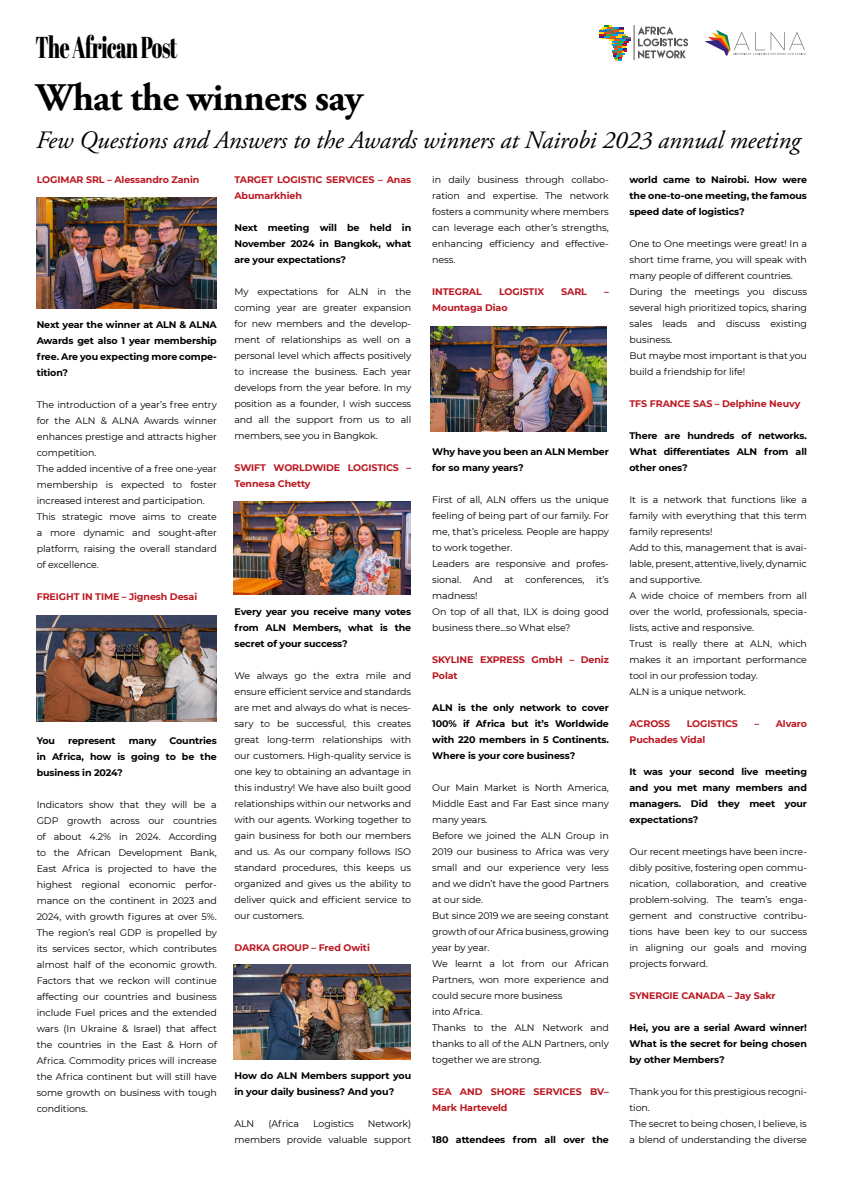
<style>
.page{position:relative;width:842px;height:1191px;background:#fff}
.page>*{position:absolute;margin:0;border:0;box-sizing:border-box;transform-origin:0 0}
.t1{font:700 39px "Adobe Garamond Pro";letter-spacing:-.02em;color:#000}
.t2{font:30.2px "Abril Fatface";letter-spacing:-.025em;color:#000;scale:.64 1}
.t3{font:italic 25px "Adobe Garamond Pro";letter-spacing:-.005em;color:#000}
.t4{font:9.5px/16px "Montserrat";letter-spacing:-.01em;color:#000}
.t5{font:700 9.5px/16px "Montserrat";letter-spacing:-.01em;color:#000;text-align:justify}
.t6{font:700 9.5px/16px "Montserrat";letter-spacing:-.01em;color:#bb1822}
</style>
<div class="page">
<svg style="left:638px;top:27px;width:50px;height:31px"></svg>
<svg style="left:599px;top:25px;width:32px;height:35px"></svg>
<hr style="left:634px;top:25px;width:1px;height:35px;background:#575756">
<svg style="left:704px;top:30px;width:102px;height:26px"></svg>
<img style="left:36px;top:197px;width:181px;height:111px">
<img style="left:36px;top:615px;width:181px;height:107px">
<img style="left:234px;top:501px;width:177px;height:93px">
<img style="left:234px;top:964px;width:176px;height:95px">
<img style="left:430px;top:327px;width:177px;height:105px">
<h2 class="t2" style="left:35px;top:26px;width:223px">The African Post</h2>
<h1 class="t1" style="left:36px;top:75px;width:329px">What the winners say</h1>
<h3 class="t3" style="left:36px;top:125px;width:766px">Few Questions and Answers to the Awards winners at Nairobi 2023 annual meeting</h3>
<p class="t6" style="left:37px;top:172px;width:164px">LOGIMAR SRL – Alessandro Zanin</p>
<p class="t5" style="left:629px;top:171px;width:179px">world came to Nairobi. How were the one-to-one meeting, the famous speed date of logistics?</p>
<p class="t4" style="left:629px;top:235px;width:179px">One to One meetings were great! In a short time frame, you will speak with many people of different countries.<br>During the meetings you discuss several high prioritized topics, sharing sales leads and discuss existing business.<br>But maybe most important is that you build a friendship for life!</p>
<p class="t6" style="left:629px;top:395px;width:172px">TFS FRANCE SAS – Delphine Neuvy</p>
<p class="t5" style="left:629px;top:427px;width:179px">There are hundreds of networks.<br>What differentiates ALN from all other ones?</p>
<p class="t4" style="left:629px;top:491px;width:179px">It is a network that functions like a family with everything that this term family represents!<br>Add to this, management that is avai&shy;lable, present, attentive, lively, dynamic and supportive.<br>A wide choice of members from all over the world, professionals, specia&shy;lists, active and responsive.<br>Trust is really there at ALN, which makes it an important performance tool in our profession today.<br>ALN is a unique network.</p>
<p class="t6" style="left:629px;top:715px;width:42px">ACROSS</p>
<p class="t6" style="left:687px;top:715px;width:53px">LOGISTICS</p>
<p class="t6" style="left:754px;top:715px;width:54px">– Alvaro</p>
<p class="t6" style="left:629px;top:731px;width:77px">Puchades Vidal</p>
<p class="t5" style="left:629px;top:763px;width:179px">It was your second live meeting and you met many members and managers. Did they meet your expectations?</p>
<p class="t4" style="left:629px;top:843px;width:179px;text-align:justify">Our recent meetings have been incre&shy;dibly positive, fostering open commu&shy;nication, collaboration, and creative problem-solving. The team’s enga&shy;gement and constructive contribu&shy;tions have been key to our success in aligning our goals and moving projects forward.</p>
<p class="t6" style="left:629px;top:987px;width:148px">SYNERGIE CANADA – Jay Sakr</p>
<p class="t5" style="left:629px;top:1019px;width:179px">Hei, you are a serial Award winner!<br>What is the secret for being chosen by other Members?</p>
<p class="t4" style="left:629px;top:1083px;width:179px">Thank you for this prestigious recogni&shy;tion.<br>The secret to being chosen, I believe, is a blend of understanding the diverse</p>
<p class="t4" style="left:432px;top:171px;width:178px;text-align:justify">in daily business through collabo&shy;ration and expertise. The network fosters a community where members can leverage each other’s strengths, enhancing efficiency and effective&shy;ness.</p>
<p class="t6" style="left:432px;top:283px;width:51px">INTEGRAL</p>
<p class="t6" style="left:499px;top:283px;width:47px">LOGISTIX</p>
<p class="t6" style="left:561px;top:283px;width:27px">SARL</p>
<p class="t6" style="left:604px;top:283px;width:6px">–</p>
<p class="t6" style="left:432px;top:299px;width:77px">Mountaga Diao</p>
<p class="t6" style="left:234px;top:171px;width:178px">TARGET LOGISTIC SERVICES – Anas<br>Abumarkhieh</p>
<p class="t5" style="left:234px;top:219px;width:178px">Next meeting will be held in November 2024 in Bangkok, what are your expectations?</p>
<p class="t4" style="left:234px;top:283px;width:178px;text-align:justify">My expectations for ALN in the coming year are greater expansion for new members and the develop&shy;ment of relationships as well on a personal level which affects positively to increase the business. Each year develops from the year before. In my position as a founder, I wish success and all the support from us to all members, see you in Bangkok.</p>
<p class="t6" style="left:234px;top:459px;width:178px">SWIFT WORLDWIDE LOGISTICS –<br>Tennesa Chetty</p>
<p class="t5" style="left:37px;top:316px;width:182px">Next year the winner at ALN &amp; ALNA Awards get also 1 year membership free. Are you expecting more compe&shy;tition?</p>
<p class="t4" style="left:37px;top:396px;width:182px">The introduction of a year’s free entry for the ALN &amp; ALNA Awards winner enhances prestige and attracts higher competition.<br>The added incentive of a free one-year membership is expected to foster increased interest and participation.<br>This strategic move aims to create a more dynamic and sought-after platform, raising the overall standard of excellence.</p>
<p class="t6" style="left:37px;top:588px;width:162px">FREIGHT IN TIME – Jignesh Desai</p>
<p class="t5" style="left:432px;top:443px;width:178px">Why have you been an ALN Member for so many years?</p>
<p class="t4" style="left:432px;top:491px;width:178px">First of all, ALN offers us the unique feeling of being part of our family. For me, that’s priceless. People are happy to work together.<br>Leaders are responsive and profes&shy;sional. And at conferences, it’s madness!<br>On top of all that, ILX is doing good business there...so What else?</p>
<p class="t6" style="left:432px;top:651px;width:178px">SKYLINE EXPRESS GmbH – Deniz<br>Polat</p>
<p class="t5" style="left:432px;top:699px;width:178px">ALN is the only network to cover 100% if Africa but it’s Worldwide with 220 members in 5 Continents.<br>Where is your core business?</p>
<p class="t4" style="left:432px;top:779px;width:178px">Our Main Market is North America,<br>Middle East and Far East since many many years.<br>Before we joined the ALN Group in<br>2019 our business to Africa was very small and our experience very less and we didn’t have the good Partners at our side.<br>But since 2019 we are seeing constant growth of our Africa business, growing year by year.<br>We learnt a lot from our African<br>Partners, won more experience and could secure more business<br>into Africa.<br>Thanks to the ALN Network and thanks to all of the ALN Partners, only together we are strong.</p>
<p class="t6" style="left:432px;top:1083px;width:178px">SEA AND SHORE SERVICES BV–<br>Mark Harteveld</p>
<p class="t5" style="left:432px;top:1131px;width:178px">180 attendees from all over the</p>
<p class="t5" style="left:234px;top:603px;width:178px">Every year you receive many votes from ALN Members, what is the secret of your success?</p>
<p class="t4" style="left:234px;top:667px;width:178px;text-align:justify">We always go the extra mile and ensure efficient service and standards are met and always do what is neces&shy;sary to be successful, this creates great long-term relationships with our customers. High-quality service is one key to obtaining an advantage in this industry! We have also built good relationships within our networks and with our agents. Working together to gain business for both our members and us. As our company follows ISO standard procedures, this keeps us organized and gives us the ability to deliver quick and efficient service to our customers.</p>
<p class="t6" style="left:234px;top:939px;width:137px">DARKA GROUP – Fred Owiti</p>
<p class="t5" style="left:37px;top:732px;width:182px;text-indent:133px">Countries in Africa, how is going to be the business in 2024?</p>
<p class="t4" style="left:37px;top:796px;width:182px;text-align:justify">Indicators show that they will be a GDP growth across our countries of about 4.2% in 2024. According to the African Development Bank, East Africa is projected to have the highest regional economic perfor&shy;mance on the continent in 2023 and 2024, with growth figures at over 5%.<br>The region’s real GDP is propelled by its services sector, which contributes almost half of the economic growth.<br>Factors that we reckon will continue affecting our countries and business include Fuel prices and the extended wars (In Ukraine &amp; Israel) that affect the countries in the East &amp; Horn of Africa. Commodity prices will increase the Africa continent but will still have some growth on business with tough conditions.</p>
<p class="t5" style="left:37px;top:732px;width:20px">You</p>
<p class="t5" style="left:68px;top:732px;width:49px">represent</p>
<p class="t5" style="left:129px;top:732px;width:29px">many</p>
<p class="t5" style="left:234px;top:1067px;width:178px">How do ALN Members support you in your daily business? And you?</p>
<p class="t4" style="left:234px;top:1115px;width:21px">ALN</p>
<p class="t4" style="left:268px;top:1115px;width:32px">(Africa</p>
<p class="t4" style="left:313px;top:1115px;width:42px">Logistics</p>
<p class="t4" style="left:234px;top:1115px;width:178px;text-align:right">Network)<br>members provide valuable support</p>
</div>
